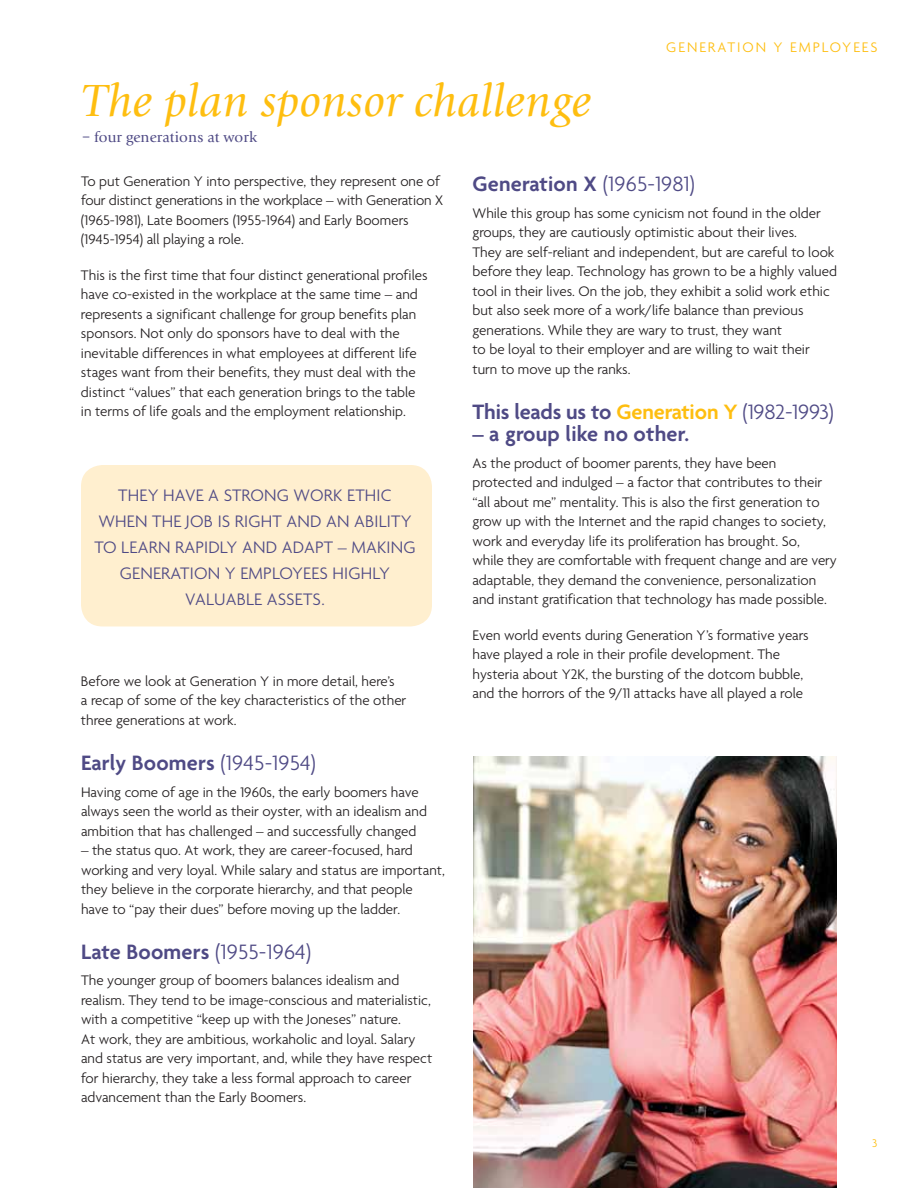
<style>
.page{position:relative;width:918px;height:1188px;background:#fff}
.page>*{position:absolute;margin:0;border:0;box-sizing:border-box;transform-origin:0 0}
.t1{font:italic 46.5px "Giovanni EF";letter-spacing:.01em;color:#febe10}
.t2{font:600 22.5px "Agenda";letter-spacing:.01em;color:#4f4a85}
.t3{font:300 18px/26.2px "Agenda";letter-spacing:.175em;color:#4f4a85}
.t4{font:300 15px/19.5px "Agenda";color:#231f20}
.t5{font:15px "Giovanni EF";letter-spacing:.01em;color:#4f4a85}
.t6{font:300 15px "Agenda";letter-spacing:.295em;color:#febe10}
.t7{font:300 12px "Agenda";color:#febe10}
.s1{font-weight:300}
.s2{color:#febe10}
</style>
<div class="page">
<img style="left:474px;top:756px;width:363px;height:432px">
<div style="left:81px;top:465px;width:351px;height:161px;background:#ffefcf;border-radius:22px"></div>
<p class="t6" style="left:666px;top:38px;width:211px">Generat ion Y employees</p>
<h1 class="t1" style="left:81px;top:74px;width:512px">The plan sponsor challenge</h1>
<p class="t5" style="left:82px;top:128px;width:176px">– four generations at work</p>
<p class="t4" style="left:81px;top:171px;width:363px">To put Generation Y into perspective, they represent one of four distinct generations in the workplace – with Generation X (1965-1981), Late Boomers (1955-1964) and Early Boomers (1945-1954) all playing a role.</p>
<p class="t4" style="left:81px;top:265px;width:348px">This is the first time that four distinct generational profiles have co-existed in the workplace at the same time – and represents a significant challenge for group benefits plan sponsors. Not only do sponsors have to deal with the inevitable differences in what employees at different life stages want from their benefits, they must deal with the distinct “values” that each generation brings to the table in terms of life goals and the employment relationship.</p>
<h2 class="t2" style="left:472px;top:170px;width:224px">Generation X <span class="s1">(1965-1981)</span></h2>
<p class="t4" style="left:472px;top:203px;width:366px">While this group has some cynicism not found in the older groups, they are cautiously optimistic about their lives.<br>They are self-reliant and independent, but are careful to look before they leap. Technology has grown to be a highly valued tool in their lives. On the job, they exhibit a solid work ethic but also seek more of a work/life balance than previous generations. While they are wary to trust, they want<br>to be loyal to their employer and are willing to wait their turn to move up the ranks.</p>
<h2 class="t2" style="left:472px;top:398px;width:363px">This leads us to <span class="s2">Generation Y</span> <span class="s1">(1982-1993)</span></h2>
<h2 class="t2" style="left:472px;top:420px;width:218px">– a group like no other.</h2>
<p class="t4" style="left:472px;top:453px;width:366px">As the product of boomer parents, they have been protected and indulged – a factor that contributes to their “all about me” mentality. This is also the first generation to grow up with the I nternet and the rapid changes to society, work and everyday life its proliferation has brought. So,<br>while they are comfortable with frequent change and are very adaptable, they demand the convenience, personalization and instant gratification that technology has made possible.</p>
<p class="t4" style="left:472px;top:625px;width:338px">Even world events during Generation Y’s formative years have played a role in their profile development. The hysteria about Y2K, the bursting of the dotcom bubble, and the horrors of the 9/11 attacks have all played a role</p>
<p class="t3" style="left:98px;top:481px;width:292px;text-indent:20px">They have a strong work eth ic when the job is right</p>
<p class="t3" style="left:286px;top:508px;width:116px">and an ability</p>
<p class="t3" style="left:94px;top:534px;width:319px">to learn rapidly and adapt – making</p>
<p class="t3" style="left:120px;top:560px;width:240px">Generation Y employees highly</p>
<p class="t3" style="left:185px;top:586px;width:141px">valuable ass ets.</p>
<p class="t4" style="left:81px;top:671px;width:327px">Before we look at Generation Y in more detail, here’s<br>a recap of some of the key characteristics of the other three generations at work.</p>
<h2 class="t2" style="left:81px;top:749px;width:237px">Early Boomers <span class="s1">(1945-1954)</span></h2>
<p class="t4" style="left:81px;top:782px;width:347px">Having come of age in the 1960s, the early boomers have always seen the world as their oyster, with an idealism and ambition that has challenged – and successfully changed</p>
<p class="t4" style="left:81px;top:840px;width:365px">– the status quo. At work, they are career-focused, hard working and very loyal. While salary and status are important, they believe in the corporate hierarchy, and that people<br>have to “pay their dues” before moving up the ladder.</p>
<h2 class="t2" style="left:81px;top:938px;width:232px">Late Boomers <span class="s1">(1955-1964)</span></h2>
<p class="t4" style="left:81px;top:970px;width:353px">The younger group of boomers balances idealism and realism. They tend to be image-conscious and materialistic, with a competitive “keep up with the Joneses” nature.<br>At work, they are ambitious, workaholic and loyal. Salary and status are very important, and, while they have respect for hierarchy, they take a less formal approach to career advancement than the Early Boomers.</p>
<p class="t7" style="left:872px;top:1136px;width:7px">3</p>
</div>
